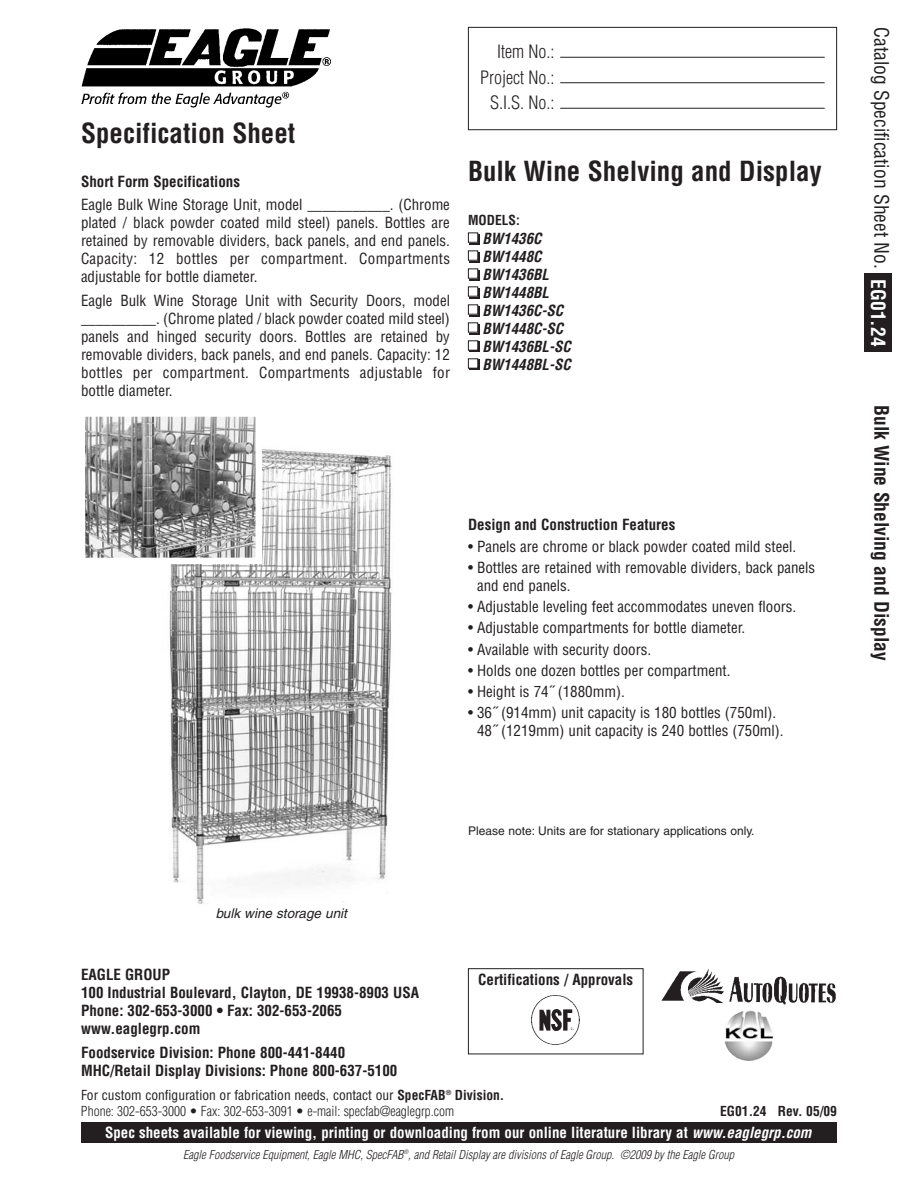
<style>
.page{position:relative;width:918px;height:1188px;background:#fff}
.page>*{position:absolute;margin:0;border:0;box-sizing:border-box;transform-origin:0 0}
.t1{font:700 condensed 27px "Helvetica";color:#231f20}
.t2{font:condensed 19.5px "Helvetica";color:#231f20}
.t3{font:700 condensed 19.5px "Helvetica";color:#231f20}
.t4{font:300 condensed 18px/25.5px "Helvetica";color:#231f20;text-align:right}
.t5{font:condensed 15px/18px "Helvetica";color:#231f20}
.t6{font:700 condensed 15px/18px "Helvetica";color:#231f20}
.t7{font:700 condensed 15px "Helvetica";color:#fff}
.t8{font:italic 700 condensed 15px/18px "Helvetica";color:#231f20}
.t9{font:300 condensed 13.5px/16.2px "Helvetica";color:#231f20}
.t10{font:700 condensed 13.5px "Helvetica";color:#231f20}
.t11{font:italic 13.5px "Helvetica";color:#231f20}
.t12{font:italic 300 condensed 12px "Helvetica";color:#231f20}
.t13{font:12px "Helvetica";color:#231f20}
.s1{font-weight:700;color:#fff}
.s2{font-weight:400}
.s3{font-weight:700}
.s4{font-style:italic}
</style>
<div class="page">
<div style="left:864px;top:274px;width:28px;height:78px;background:#231f20"></div>
<div style="left:468px;top:27px;width:369px;height:103px;border:1px solid #231f20"></div>
<hr style="left:560px;top:82px;width:265px;height:1px;background:#231f20">
<hr style="left:560px;top:57px;width:265px;height:1px;background:#231f20">
<hr style="left:560px;top:108px;width:265px;height:1px;background:#231f20">
<img style="left:81px;top:28px;width:250px;height:79px">
<div style="left:81px;top:1122px;width:756px;height:21px;background:#231f20"></div>
<svg style="left:724px;top:1010px;width:51px;height:51px"></svg>
<img style="left:724px;top:1011px;width:51px;height:49px;border-radius:50%">
<img style="left:662px;top:969px;width:174px;height:35px">
<div style="left:470px;top:234px;width:10px;height:10px;background:#231f20"></div>
<div style="left:468px;top:233px;width:10px;height:9px;background:#fff"></div>
<div style="left:468px;top:232px;width:10px;height:11px;border:1px solid #231f20"></div>
<div style="left:470px;top:252px;width:10px;height:10px;background:#231f20"></div>
<div style="left:468px;top:251px;width:10px;height:9px;background:#fff"></div>
<div style="left:468px;top:250px;width:10px;height:11px;border:1px solid #231f20"></div>
<div style="left:470px;top:270px;width:10px;height:10px;background:#231f20"></div>
<div style="left:468px;top:269px;width:10px;height:9px;background:#fff"></div>
<div style="left:468px;top:268px;width:10px;height:11px;border:1px solid #231f20"></div>
<div style="left:470px;top:288px;width:10px;height:10px;background:#231f20"></div>
<div style="left:468px;top:287px;width:10px;height:9px;background:#fff"></div>
<div style="left:468px;top:286px;width:10px;height:11px;border:1px solid #231f20"></div>
<div style="left:468px;top:968px;width:175px;height:86px;border:1px solid #231f20"></div>
<img style="left:531px;top:994px;width:50px;height:51px;border-radius:50%">
<div style="left:470px;top:306px;width:10px;height:10px;background:#231f20"></div>
<div style="left:468px;top:305px;width:10px;height:9px;background:#fff"></div>
<div style="left:468px;top:304px;width:10px;height:11px;border:1px solid #231f20"></div>
<div style="left:470px;top:324px;width:10px;height:10px;background:#231f20"></div>
<div style="left:468px;top:323px;width:10px;height:9px;background:#fff"></div>
<div style="left:468px;top:322px;width:10px;height:11px;border:1px solid #231f20"></div>
<div style="left:470px;top:342px;width:10px;height:10px;background:#231f20"></div>
<div style="left:468px;top:341px;width:10px;height:9px;background:#fff"></div>
<div style="left:468px;top:340px;width:10px;height:11px;border:1px solid #231f20"></div>
<div style="left:470px;top:360px;width:10px;height:10px;background:#231f20"></div>
<div style="left:468px;top:359px;width:10px;height:9px;background:#fff"></div>
<div style="left:468px;top:358px;width:10px;height:11px;border:1px solid #231f20"></div>
<img style="left:169px;top:449px;width:223px;height:455px">
<img style="left:86px;top:417px;width:169px;height:140px">
<div style="left:79px;top:410px;width:183px;height:154px;border:6px solid #fff"></div>
<h1 class="t1" style="left:81px;top:118px;width:216px">Specification Sheet</h1>
<p class="t6" style="left:81px;top:173px;width:161px">Short Form Specifications</p>
<p class="t5" style="left:81px;top:196px;width:371px;text-align:justify">Eagle Bulk Wine Storage Unit, model ___________. (Chrome plated / black powder coated mild steel) panels. Bottles are retained by removable dividers, back panels, and end panels.<br>Capacity: 12 bottles per compartment. Compartments adjustable for bottle diameter.</p>
<p class="t5" style="left:81px;top:291px;width:371px;text-align:justify">Eagle Bulk Wine Storage Unit with Security Doors, model __________. (Chrome plated / black powder coated mild steel) panels and hinged security doors. Bottles are retained by removable dividers, back panels, and end panels. Capacity: 12 bottles per compartment. Compartments adjustable for bottle diameter.</p>
<p class="t4" style="left:480px;top:39px;width:76px">Item No.:<br>Project No.:<br>S.I.S. No.:</p>
<h1 class="t1" style="left:468px;top:156px;width:355px">Bulk Wine Shelving and Display</h1>
<p class="t10" style="left:468px;top:212px;width:53px">MODELS:</p>
<p class="t8" style="left:482px;top:230px;width:90px">BW1436C<br>BW1448C<br>BW1436BL<br>BW1448BL<br>BW1436C-SC<br>BW1448C-SC<br>BW1436BL-SC<br>BW1448BL-SC</p>
<p class="t6" style="left:468px;top:516px;width:209px">Design and Construction Features</p>
<p class="t5" style="left:468px;top:538px;width:330px">• Panels are chrome or black powder coated mild steel.</p>
<p class="t5" style="left:477px;top:559px;width:340px;text-indent:-9px">• Bottles are retained with removable dividers, back panels and end panels.</p>
<p class="t5" style="left:468px;top:598px;width:330px">• Adjustable leveling feet accommodates uneven floors.</p>
<p class="t5" style="left:468px;top:619px;width:279px">• Adjustable compartments for bottle diameter.</p>
<p class="t5" style="left:468px;top:640px;width:185px">• Available with security doors.</p>
<p class="t5" style="left:468px;top:662px;width:264px">• Holds one dozen bottles per compartment.</p>
<p class="t5" style="left:468px;top:683px;width:158px">• Height is 74˝ (1880mm).</p>
<p class="t5" style="left:477px;top:704px;width:308px;text-indent:-9px">• 36˝ (914mm) unit capacity is 180 bottles (750ml).<br>48˝ (1219mm) unit capacity is 240 bottles (750ml).</p>
<h2 class="t2" style="left:893px;top:27px;width:321px;rotate:90deg">Catalog Specification Sheet No. <span class="s1">EG01.24</span></h2>
<h2 class="t3" style="left:893px;top:405px;width:257px;rotate:90deg">Bulk Wine Shelving and Display</h2>
<p class="t11" style="left:216px;top:908px;width:133px">bulk wine storage unit</p>
<p class="t6" style="left:81px;top:965px;width:340px">EAGLE GROUP<br>100 Industrial Boulevard, Clayton, DE 19938-8903 USA<br>Phone: 302-653-3000 • Fax: 302-653-2065 www.eaglegrp.com</p>
<p class="t6" style="left:81px;top:1044px;width:318px">Foodservice Division: Phone 800-441-8440<br>MHC/Retail Display Divisions: Phone 800-637-5100</p>
<p class="t13" style="left:468px;top:826px;width:288px">Please note: Units are for stationary applications only.</p>
<p class="t6" style="left:478px;top:971px;width:156px">Certifications / Approvals</p>
<p class="t9" style="left:81px;top:1087px;width:425px"><span class="s2">For custom configuration or fabrication needs, contact our</span> <span class="s3">SpecFAB</span><sup>®</sup> <span class="s3">Division.<br></span>Phone: 302-653-3000 • Fax: 302-653-3091 • e-mail: specfab@eaglegrp.com</p>
<p class="t10" style="left:720px;top:1103px;width:118px">EG01.24 Rev. 05/09</p>
<p class="t7" style="left:105px;top:1124px;width:708px">Spec sheets available for viewing, printing or downloading from our online literature library at <span class="s4">www.eaglegrp.com</span></p>
<p class="t12" style="left:183px;top:1148px;width:552px">Eagle Foodservice Equipment, Eagle MHC, SpecFAB<sup>®</sup>, and Retail Display are divisions of Eagle Group. ©2009 by the Eagle Group</p>
</div>
